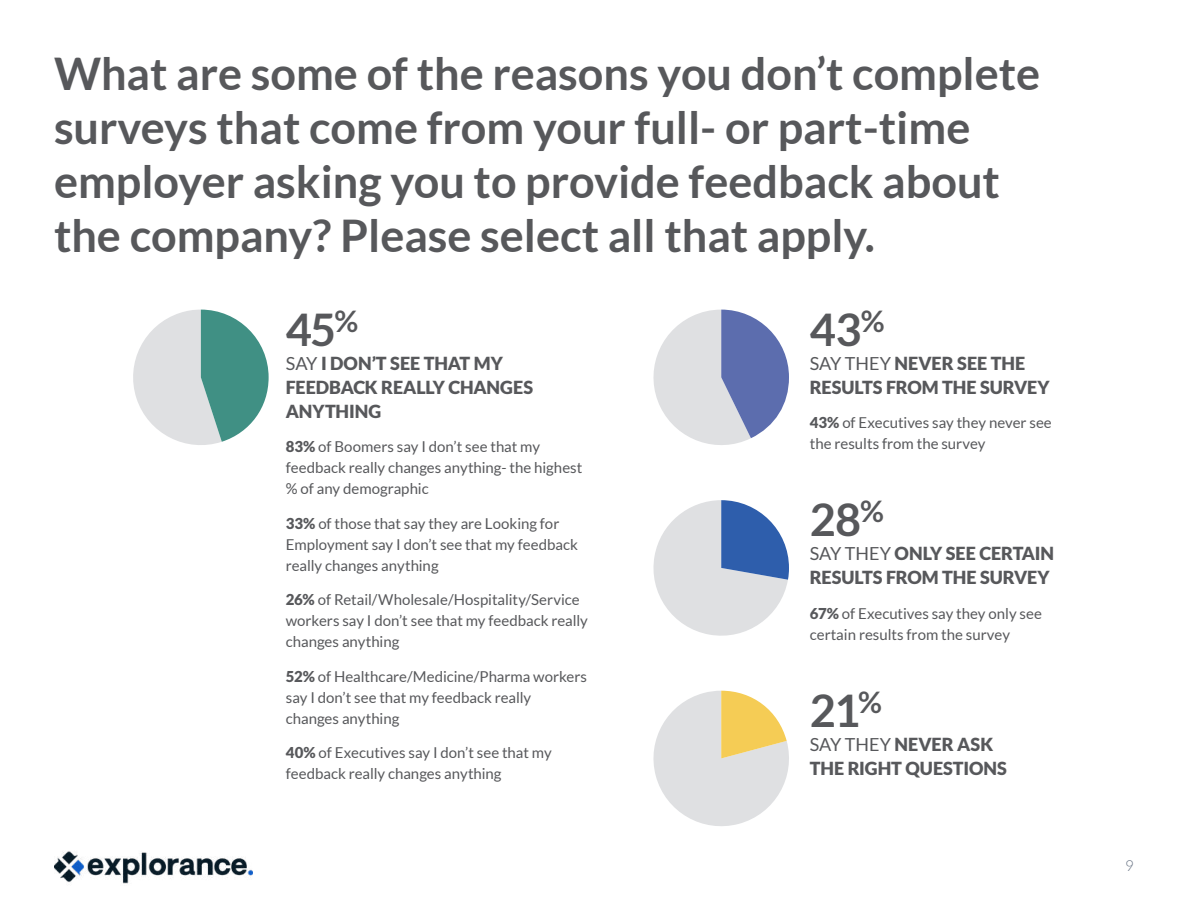
<style>
.page{position:relative;width:1188px;height:918px;background:#fff}
.page>*{position:absolute;margin:0;border:0;box-sizing:border-box;transform-origin:0 0}
.t1{font:700 45px/54px "Lato";color:#57585b}
.t2{font:900 18px/24px "Lato";color:#57585b}
.t3{font:15px/21px "Lato";color:#57585b}
.t4{font:300 15px "Lato";color:#6c7787}
.s1{font-weight:400}
.s2{font-weight:900}
</style>
<div class="page">
<img style="left:54px;top:851px;width:199px;height:33px">
<svg style="left:133px;top:310px;width:136px;height:135px"></svg>
<svg style="left:653px;top:310px;width:136px;height:135px"></svg>
<svg style="left:653px;top:500px;width:136px;height:136px"></svg>
<svg style="left:653px;top:691px;width:136px;height:135px"></svg>
<h1 class="t1" style="left:54px;top:46px;width:988px">What are some of the reasons you don’t complete surveys that come from your full- or part-time employer asking you to provide feedback about the company? Please select all that apply.</h1>
<h1 class="t1" style="left:286px;top:302px;width:74px">45<sup>%</sup></h1>
<p class="t2" style="left:286px;top:351px;width:249px"><span class="s1">SAY</span> I DON’T SEE THAT MY<br>FEEDBACK REALLY CHANGES<br>ANYTHING</p>
<p class="t3" style="left:286px;top:436px;width:298px"><span class="s2">83%</span> of Boomers say I don’t see that my feedback really changes anything- the highest % of any demographic</p>
<p class="t3" style="left:286px;top:513px;width:294px"><span class="s2">33%</span> of those that say they are Looking for<br>Employment say I don’t see that my feedback really changes anything</p>
<p class="t3" style="left:286px;top:589px;width:304px"><span class="s2">26%</span> of Retail/Wholesale/Hospitality/Service workers say I don’t see that my feedback really changes anything</p>
<p class="t3" style="left:286px;top:666px;width:303px"><span class="s2">52%</span> of Healthcare/Medicine/Pharma workers say I don’t see that my feedback really changes anything</p>
<p class="t3" style="left:286px;top:742px;width:267px"><span class="s2">40%</span> of Executives say I don’t see that my feedback really changes anything</p>
<h1 class="t1" style="left:810px;top:302px;width:76px">43<sup>%</sup></h1>
<p class="t2" style="left:810px;top:351px;width:241px"><span class="s1">SAY THEY</span> NEVER SEE THE<br>RESULTS FROM THE SURVEY</p>
<p class="t3" style="left:810px;top:412px;width:244px"><span class="s2">43%</span> of Executives say they never see the results from the survey</p>
<h1 class="t1" style="left:810px;top:492px;width:76px">28<sup>%</sup></h1>
<p class="t2" style="left:810px;top:541px;width:246px"><span class="s1">SAY THEY</span> ONLY SEE CERTAIN<br>RESULTS FROM THE SURVEY</p>
<p class="t3" style="left:810px;top:603px;width:234px"><span class="s2">67%</span> of Executives say they only see certain results from the survey</p>
<h1 class="t1" style="left:810px;top:683px;width:74px">21<sup>%</sup></h1>
<p class="t2" style="left:810px;top:732px;width:199px"><span class="s1">SAY THEY</span> NEVER ASK<br>THE RIGHT QUESTIONS</p>
<p class="t4" style="left:1125px;top:857px;width:10px">9</p>
</div>
